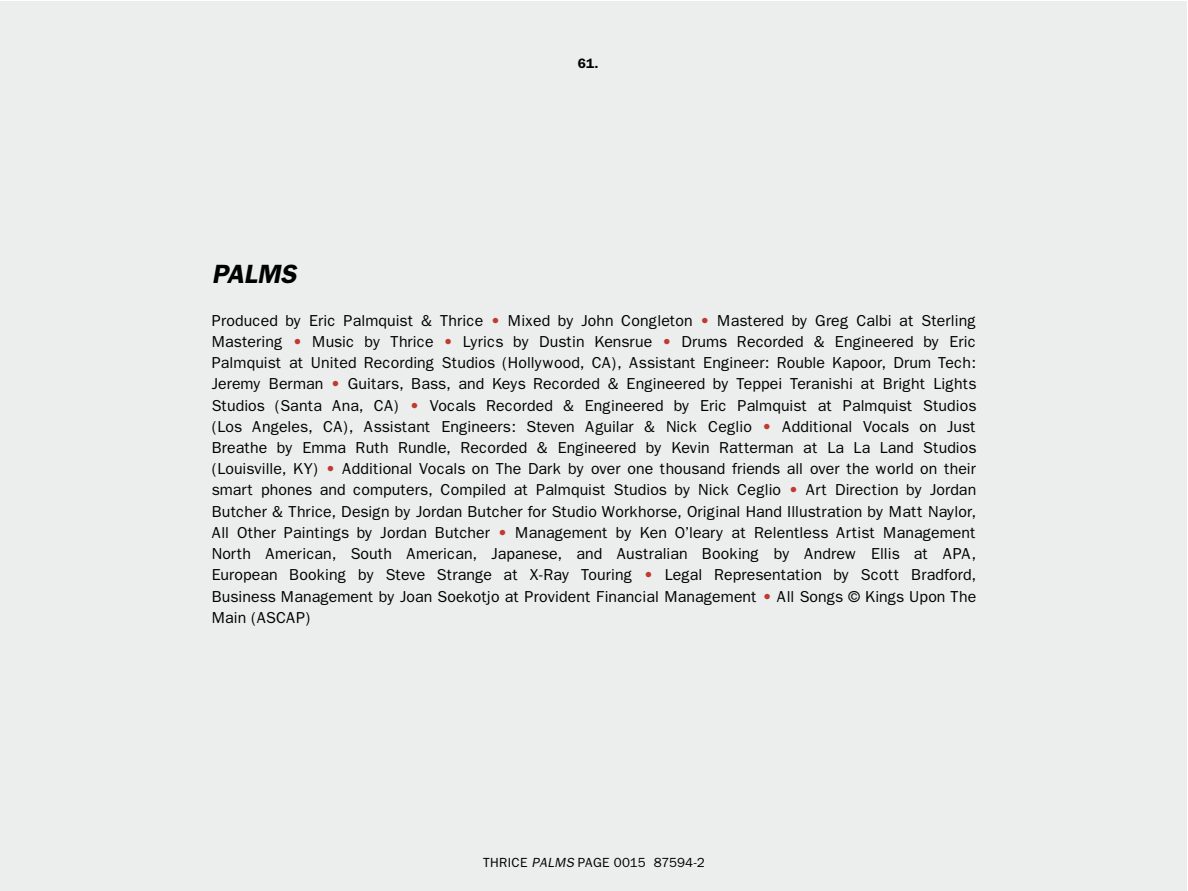
<style>
.page{position:relative;width:1188px;height:891px;background:#fff}
.page>*{position:absolute;margin:0;border:0;box-sizing:border-box;transform-origin:0 0}
.t1{font:italic 600 26.55px "Franklin Gothic";color:#000}
.t2{font:15.9px/21.1px "Franklin Gothic";letter-spacing:-.005em;color:#000;text-align:justify}
.t3{font:600 13.65px "Franklin Gothic";color:#000}
.t4{font:13.2px "Franklin Gothic";letter-spacing:-.005em;color:#000}
.s1{color:#c13a30}
.s2{font-style:italic}
</style>
<div class="page">
<div style="left:1px;top:1px;width:1186px;height:889px;background:#eceded"></div>
<p class="t3" style="left:578px;top:55px;width:22px">61.</p>
<h1 class="t1" style="left:212px;top:259px;width:92px">PALMS</h1>
<p class="t2" style="left:212px;top:310px;width:766px">Produced by Eric Palmquist &amp; Thrice <span class="s1">•</span> Mixed by John Congleton <span class="s1">•</span> Mastered by Greg Calbi at Sterling Mastering <span class="s1">•</span> Music by Thrice <span class="s1">•</span> Lyrics by Dustin Kensrue <span class="s1">•</span> Drums Recorded &amp; Engineered by Eric Palmquist at United Recording Studios (Hollywood, CA), Assistant Engineer: Rouble Kapoor, Drum Tech:<br>Jeremy Berman <span class="s1">•</span> Guitars, Bass, and Keys Recorded &amp; Engineered by Teppei Teranishi at Bright Lights Studios (Santa Ana, CA) <span class="s1">•</span> Vocals Recorded &amp; Engineered by Eric Palmquist at Palmquist Studios (Los Angeles, CA), Assistant Engineers: Steven Aguilar &amp; Nick Ceglio <span class="s1">•</span> Additional Vocals on Just Breathe by Emma Ruth Rundle, Recorded &amp; Engineered by Kevin Ratterman at La La Land Studios (Louisville, KY) <span class="s1">•</span> Additional Vocals on The Dark by over one thousand friends all over the world on their smart phones and computers, Compiled at Palmquist Studios by Nick Ceglio <span class="s1">•</span> Art Direction by Jordan Butcher &amp; Thrice, Design by Jordan Butcher for Studio Workhorse, Original Hand Illustration by Matt Naylor, All Other Paintings by Jordan Butcher <span class="s1">•</span> Management by Ken O’leary at Relentless Artist Management North American, South American, Japanese, and Australian Booking by Andrew Ellis at APA, European Booking by Steve Strange at X-Ray Touring <span class="s1">•</span> Legal Representation by Scott Bradford, Business Management by Joan Soekotjo at Provident Financial Management <span class="s1">•</span> All Songs © Kings Upon The Main (ASCAP)</p>
<p class="t4" style="left:483px;top:855px;width:223px">THRICE <span class="s2">PALMS</span> PAGE 0015 87594-2</p>
</div>
